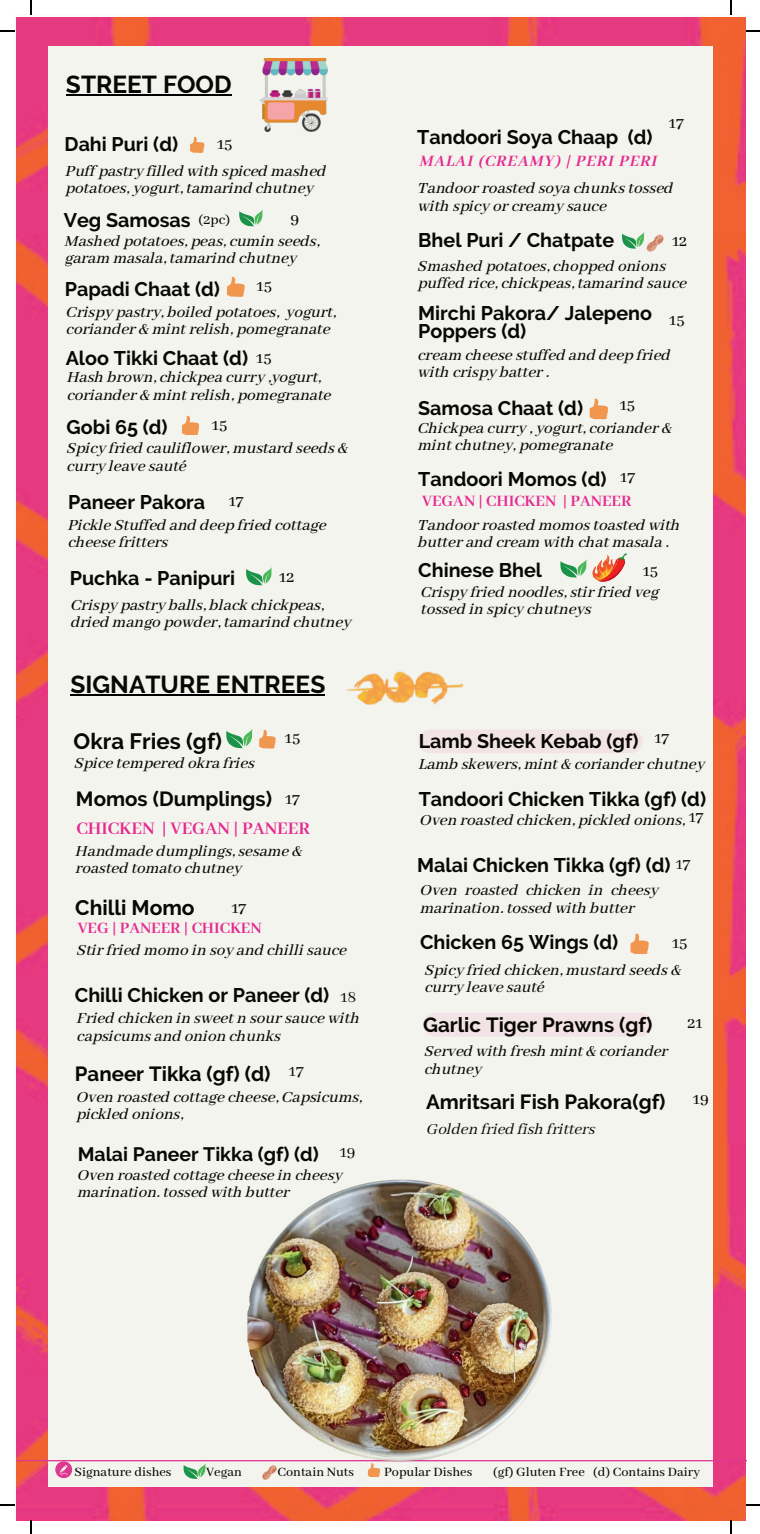
<style>
.page{position:relative;width:760px;height:1534px;background:#fff}
.page>*{position:absolute;margin:0;border:0;box-sizing:border-box;transform-origin:0 0}
.t1{font:700 24.5px "Raleway";color:#080704}
.t2{font:700 22.22px "Raleway";color:#080704}
.t3{font:700 21px "Raleway";color:#080704}
.t4{font:700 20.47px "Raleway";color:#080704}
.t5{font:700 19.78px/18px "Raleway";color:#080704}
.t6{font:700 19.6px "Raleway";color:#080704}
.t7{font:700 19.43px "Raleway";color:#080704}
.t8{font:700 19.25px "Abhaya Libre";color:#e5298e}
.t9{font:17.15px/17.2px "CA Generated";color:#080704}
.t10{font:700 17.15px "Abhaya Libre";color:#e5298e}
.t11{font:500 17.15px "Abhaya Libre";color:#080704}
.t12{font:17.15px "CA Generated";letter-spacing:.06em;color:#e5298e}
.t13{font:17.15px "Abhaya Libre";color:#080704}
.t14{font:16.97px/17px "CA Generated";color:#080704}
.t15{font:500 14.17px "Abhaya Libre";color:#080704}
.s1{font-family:"Abhaya Libre";font-weight:500;font-size:15.22px}
.s2{font-family:"Abhaya Libre";font-weight:500;font-size:17.15px}
.s3{font-family:"Abhaya Libre"}
</style>
<div class="page">
<img style="left:16px;top:17px;width:729px;height:1503px">
<div style="left:48px;top:46px;width:664px;height:1440px;background:#f4f4ef"></div>
<img style="left:261px;top:58px;width:67px;height:74px">
<svg style="left:622px;top:232px;width:42px;height:20px"></svg>
<svg style="left:55px;top:1461px;width:17px;height:17px"></svg>
<svg style="left:183px;top:1463px;width:23px;height:15px"></svg>
<svg style="left:262px;top:1465px;width:15px;height:15px"></svg>
<hr style="left:16px;top:1460px;width:730px;height:1px;background:#df3893">
<svg style="left:227px;top:277px;width:17px;height:20px"></svg>
<svg style="left:589px;top:398px;width:18px;height:21px"></svg>
<svg style="left:367px;top:1463px;width:13px;height:14px"></svg>
<svg style="left:246px;top:567px;width:26px;height:18px"></svg>
<img style="left:346px;top:671px;width:117px;height:34px">
<svg style="left:630px;top:933px;width:18px;height:21px"></svg>
<svg style="left:226px;top:729px;width:26px;height:19px"></svg>
<svg style="left:259px;top:730px;width:16px;height:18px"></svg>
<svg style="left:190px;top:137px;width:14px;height:16px"></svg>
<svg style="left:239px;top:210px;width:23px;height:16px"></svg>
<svg style="left:182px;top:416px;width:16px;height:18px"></svg>
<img style="left:244px;top:1179px;width:322px;height:283px">
<svg style="left:560px;top:553px;width:67px;height:29px"></svg>
<hr style="left:70px;top:694px;width:255px;height:1px;background:#000">
<div style="left:423px;top:1012px;width:229px;height:24px;background:#f2e3e7;border-radius:12px"></div>
<hr style="left:66px;top:95px;width:165px;height:1px;background:#000">
<div style="left:418px;top:729px;width:224px;height:24px;background:#f2e3e7;border-radius:12px"></div>
<svg style="left:30px;top:0;width:2px;height:14px"></svg>
<svg style="left:0;top:30px;width:14px;height:1px"></svg>
<svg style="left:730px;top:0;width:1px;height:14px"></svg>
<svg style="left:746px;top:30px;width:13px;height:1px"></svg>
<svg style="left:30px;top:1520px;width:2px;height:13px"></svg>
<svg style="left:0;top:1504px;width:14px;height:1px"></svg>
<svg style="left:730px;top:1520px;width:1px;height:13px"></svg>
<svg style="left:746px;top:1504px;width:13px;height:1px"></svg>
<h1 class="t1" style="left:66px;top:71px;width:167px">STREET FOOD</h1>
<p class="t6" style="left:65px;top:133px;width:115px">Dahi Puri (d)</p>
<p class="t11" style="left:217px;top:134px;width:17px">15</p>
<p class="t9" style="left:66px;top:163px;width:262px">Puff pastry filled with spiced mashed potatoes, yogurt, tamarind chutney</p>
<p class="t5" style="left:64px;top:211px;width:168px">Veg Samosas <span class="s1">(2pc)</span></p>
<p class="t11" style="left:290px;top:209px;width:10px">9</p>
<p class="t9" style="left:65px;top:233px;width:256px">Mashed potatoes, peas, cumin seeds, garam masala, tamarind chutney</p>
<p class="t5" style="left:65px;top:280px;width:157px">Papadi Chaat (d)</p>
<p class="t11" style="left:256px;top:276px;width:17px">15</p>
<p class="t9" style="left:67px;top:304px;width:271px">Crispy pastry, boiled potatoes, yogurt, coriander &amp; mint relish, pomegranate</p>
<p class="t5" style="left:66px;top:349px;width:184px">Aloo Tikki Chaat (d)</p>
<p class="t11" style="left:256px;top:349px;width:17px">15</p>
<p class="t9" style="left:67px;top:369px;width:265px">Hash brown, chickpea curry ,yogurt, coriander &amp; mint relish, pomegranate</p>
<p class="t5" style="left:67px;top:418px;width:102px">Gobi 65 (d)</p>
<p class="t11" style="left:212px;top:416px;width:17px">15</p>
<p class="t9" style="left:67px;top:440px;width:282px">Spicy fried cauliflower, mustard seeds &amp; curry leave sauté</p>
<p class="t5" style="left:68px;top:493px;width:177px">Paneer Pakora <span class="s2">17</span></p>
<p class="t9" style="left:68px;top:517px;width:259px">Pickle Stuffed and deep fried cottage cheese fritters</p>
<p class="t5" style="left:70px;top:569px;width:167px">Puchka - Panipuri</p>
<p class="t11" style="left:279px;top:568px;width:17px">12</p>
<p class="t9" style="left:71px;top:597px;width:281px">Crispy pastry balls, black chickpeas, dried mango powder, tamarind chutney</p>
<h1 class="t1" style="left:70px;top:670px;width:256px">SIGNATURE ENTREES</h1>
<p class="t2" style="left:74px;top:728px;width:150px">Okra Fries (gf)</p>
<p class="t9" style="left:75px;top:754px;width:181px">Spice tempered okra fries</p>
<p class="t4" style="left:76px;top:787px;width:197px">Momos (Dumplings)</p>
<p class="t11" style="left:285px;top:728px;width:17px">15</p>
<p class="t11" style="left:285px;top:789px;width:16px">17</p>
<p class="t8" style="left:76px;top:818px;width:235px">CHICKEN | VEGAN | PANEER</p>
<p class="t14" style="left:76px;top:843px;width:228px">Handmade dumplings, sesame &amp; roasted tomato chutney</p>
<p class="t3" style="left:75px;top:896px;width:121px">Chilli Momo</p>
<p class="t11" style="left:231px;top:899px;width:16px">17</p>
<p class="t10" style="left:78px;top:918px;width:185px">VEG | PANEER | CHICKEN</p>
<p class="t9" style="left:77px;top:942px;width:271px">Stir fried momo in soy and chilli sauce</p>
<p class="t5" style="left:75px;top:986px;width:256px">Chilli Chicken or Paneer (d)</p>
<p class="t13" style="left:340px;top:987px;width:18px">18</p>
<p class="t9" style="left:77px;top:1010px;width:284px">Fried chicken in sweet n sour sauce with capsicums and onion chunks</p>
<p class="t4" style="left:75px;top:1061px;width:197px">Paneer Tikka (gf) (d)</p>
<p class="t13" style="left:289px;top:1061px;width:16px">17</p>
<p class="t9" style="left:77px;top:1089px;width:287px">Oven roasted cottage cheese, Capsicums, pickled onions,</p>
<p class="t7" style="left:78px;top:1143px;width:242px">Malai Paneer Tikka (gf) (d)</p>
<p class="t14" style="left:78px;top:1167px;width:266px">Oven roasted cottage cheese in cheesy marination. tossed with butter</p>
<p class="t13" style="left:339px;top:1142px;width:17px">19</p>
<p class="t5" style="left:417px;top:128px;width:237px">Tandoori Soya Chaap (d)</p>
<p class="t12" style="left:420px;top:152px;width:239px">MALAI (CREAMY) | PERI PERI</p>
<p class="t11" style="left:668px;top:114px;width:16px">17</p>
<p class="t9" style="left:418px;top:180px;width:257px">Tandoor roasted soya chunks tossed with spicy or creamy sauce</p>
<p class="t5" style="left:418px;top:231px;width:197px">Bhel Puri / Chatpate</p>
<p class="t11" style="left:671px;top:232px;width:17px">12</p>
<p class="t9" style="left:418px;top:258px;width:270px">Smashed potatoes, chopped onions puffed rice, chickpeas, tamarind sauce</p>
<p class="t5" style="left:418px;top:304px;width:235px">Mirchi Pakora/ Jalepeno<br>Poppers (d)</p>
<p class="t11" style="left:668px;top:310px;width:17px">15</p>
<p class="t9" style="left:418px;top:347px;width:254px">cream cheese stuffed and deep fried with crispy batter .</p>
<p class="t5" style="left:418px;top:399px;width:166px">Samosa Chaat (d)</p>
<p class="t11" style="left:619px;top:395px;width:17px">15</p>
<p class="t9" style="left:418px;top:420px;width:255px">Chickpea curry , yogurt, coriander &amp; mint chutney, pomegranate</p>
<p class="t5" style="left:418px;top:470px;width:190px">Tandoori Momos (d)</p>
<p class="t9" style="left:418px;top:517px;width:264px">Tandoor roasted momos toasted with butter and cream with chat masala .</p>
<p class="t11" style="left:619px;top:468px;width:16px">17</p>
<p class="t10" style="left:422px;top:491px;width:210px">VEGAN | CHICKEN | PANEER</p>
<p class="t5" style="left:418px;top:561px;width:125px">Chinese Bhel</p>
<p class="t11" style="left:642px;top:562px;width:17px">15</p>
<p class="t9" style="left:421px;top:584px;width:239px">Crispy fried noodles, stir fried veg tossed in spicy chutneys</p>
<p class="t6" style="left:418px;top:730px;width:221px">Lamb Sheek Kebab (gf)</p>
<p class="t9" style="left:419px;top:756px;width:287px">Lamb skewers, mint &amp; coriander chutney</p>
<p class="t11" style="left:654px;top:728px;width:16px">17</p>
<p class="t6" style="left:418px;top:788px;width:288px">Tandoori Chicken Tikka (gf) (d)</p>
<p class="t9" style="left:420px;top:812px;width:284px">Oven roasted chicken, pickled onions, <span class="s3">17</span></p>
<p class="t6" style="left:417px;top:854px;width:255px">Malai Chicken Tikka (gf) (d)</p>
<p class="t9" style="left:420px;top:881px;width:239px;line-height:18.4px">Oven roasted chicken in cheesy marination. tossed with butter</p>
<p class="t13" style="left:675px;top:854px;width:16px">17</p>
<p class="t5" style="left:420px;top:933px;width:200px">Chicken 65 Wings (d)</p>
<p class="t9" style="left:425px;top:962px;width:257px">Spicy fried chicken, mustard seeds &amp; curry leave sauté</p>
<p class="t11" style="left:671px;top:933px;width:17px">15</p>
<p class="t4" style="left:423px;top:1012px;width:230px">Garlic Tiger Prawns (gf)</p>
<p class="t11" style="left:687px;top:1013px;width:17px">21</p>
<p class="t14" style="left:424px;top:1043px;width:245px">Served with fresh mint &amp; coriander chutney</p>
<p class="t4" style="left:426px;top:1090px;width:241px">Amritsari Fish Pakora(gf)</p>
<p class="t14" style="left:426px;top:1121px;width:170px">Golden fried fish fritters</p>
<p class="t11" style="left:692px;top:1089px;width:17px">19</p>
<p class="t15" style="left:206px;top:1464px;width:37px">Vegan</p>
<p class="t15" style="left:492px;top:1464px;width:93px">(gf) Gluten Free</p>
<p class="t15" style="left:384px;top:1464px;width:90px">Popular Dishes</p>
<p class="t15" style="left:593px;top:1464px;width:108px">(d) Contains Dairy</p>
<p class="t15" style="left:75px;top:1464px;width:98px">Signature dishes</p>
<p class="t15" style="left:277px;top:1464px;width:78px">Contain Nuts</p>
</div>
